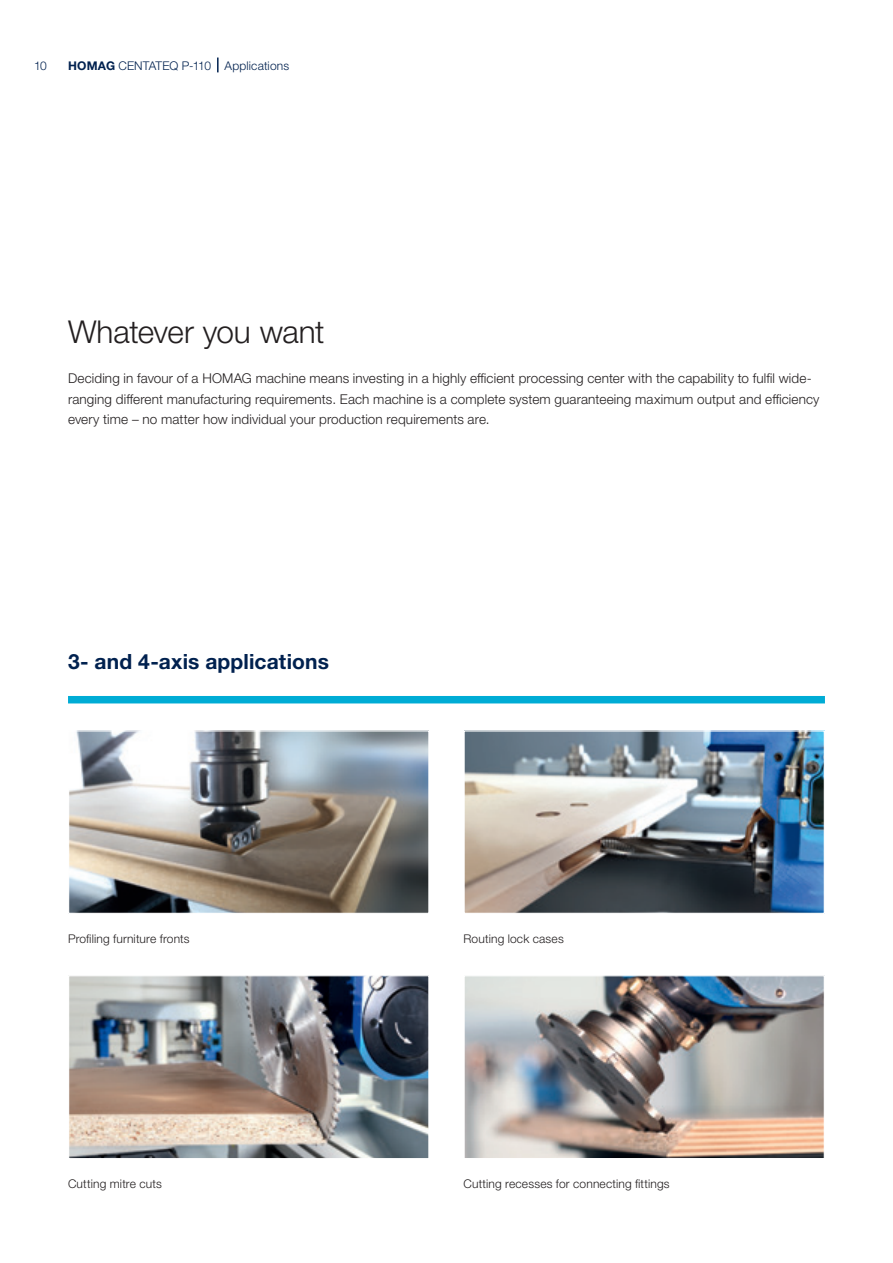
<style>
.page{position:relative;width:893px;height:1263px;background:#fff}
.page>*{position:absolute;margin:0;border:0;box-sizing:border-box;transform-origin:0 0}
.Headline_21pt_25_2_b{font:300 31.5px "Helvetica Neue LTW1 G";letter-spacing:-.015em;color:#231f20}
.Zitat_14pt_20_5pt_li{font:700 21px "Helvetica Neue LTW1 G";letter-spacing:.005em;color:#00214f}
.Text_9pt_13_6_light{font:300 13.5px/20.4px "Helvetica Neue LTW1 G";letter-spacing:.01em;color:#231f20}
.Text_Bild_8Pt_11_5pt{font:300 12px "Helvetica Neue LTW1 G";letter-spacing:.015em;color:#231f20}
._01_Musterseiten_Rub{font:300 12px "Helvetica Neue LTW1 G";letter-spacing:.01em;color:#00214f}
.s1{font-weight:700}
</style>
<div class="page">
<img style="left:70px;top:732px;width:357px;height:180px">
<div style="left:68px;top:730px;width:361px;height:184px;border:1px solid #fff"></div>
<img style="left:465px;top:732px;width:358px;height:180px">
<div style="left:463px;top:730px;width:362px;height:184px;border:1px solid #fff"></div>
<img style="left:70px;top:977px;width:357px;height:180px">
<div style="left:68px;top:975px;width:361px;height:184px;border:1px solid #fff"></div>
<img style="left:465px;top:977px;width:358px;height:180px">
<div style="left:463px;top:975px;width:362px;height:184px;border:1px solid #fff"></div>
<div style="left:68px;top:696px;width:757px;height:7px;background:#00acd5"></div>
<svg style="left:217px;top:58px;width:2px;height:14px"></svg>
<p class="_01_Musterseiten_Rub" style="left:34px;top:58px;width:14px">10</p>
<p class="_01_Musterseiten_Rub" style="left:68px;top:58px;width:223px"><span class="s1">HOMAG</span> CENTATEQ P-110 Applications</p>
<p class="Headline_21pt_25_2_b" style="left:68px;top:312px;width:258px">Whatever you want</p>
<p class="Text_9pt_13_6_light" style="left:68px;top:368px;width:753px">Deciding in favour of a HOMAG machine means investing in a highly efficient processing center with the capability to fulfil wide&shy;ranging different manufacturing requirements. Each machine is a complete system guaranteeing maximum output and efficiency every time – no matter how individual your production requirements are.</p>
<p class="Zitat_14pt_20_5pt_li" style="left:68px;top:649px;width:262px">3- and 4-axis applications</p>
<p class="Text_Bild_8Pt_11_5pt" style="left:68px;top:931px;width:123px">Profiling furniture fronts</p>
<p class="Text_Bild_8Pt_11_5pt" style="left:463px;top:931px;width:102px">Routing lock cases</p>
<p class="Text_Bild_8Pt_11_5pt" style="left:68px;top:1176px;width:95px">Cutting mitre cuts</p>
<p class="Text_Bild_8Pt_11_5pt" style="left:463px;top:1176px;width:208px">Cutting recesses for connecting fittings</p>
</div>
